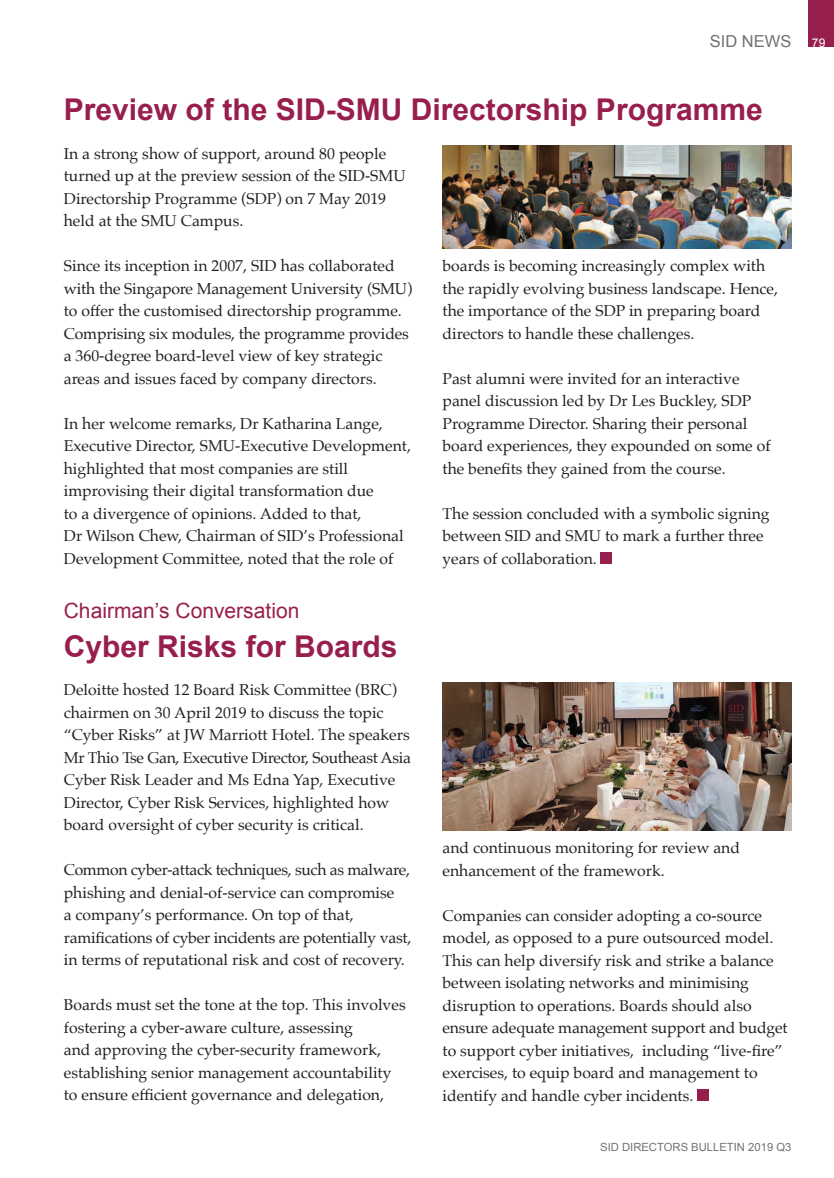
<style>
.page{position:relative;width:834px;height:1178px;background:#fff}
.page>*{position:absolute;margin:0;border:0;box-sizing:border-box;transform-origin:0 0}
.t1{font:700 30px "Arial";color:#981f4d}
.t2{font:21px "Arial";color:#981f4d}
.t3{font:16.5px "Arial";color:#717074}
.t4{font:15.75px/22.5px "Palatino";color:#231f20}
.t5{font:11.25px "Arial";color:#717074}
.s1{font-size:12px;color:#fff}
</style>
<div class="page">
<div style="left:808px;top:0;width:25px;height:47px;background:#981f4d"></div>
<img style="left:442px;top:682px;width:349px;height:148px">
<img style="left:442px;top:145px;width:349px;height:104px">
<div style="left:697px;top:1089px;width:11px;height:12px;background:#981f4d"></div>
<div style="left:600px;top:552px;width:12px;height:11px;background:#981f4d"></div>
<p class="t3" style="left:709px;top:30px;width:117px">SID NEWS <span class="s1">79</span></p>
<p class="t1" style="left:64px;top:89px;width:700px">Preview of the SID-SMU Directorship Programme</p>
<p class="t4" style="left:64px;top:142px;width:343px">In a strong show of support, around 80 people turned up at the preview session of the SID-SMU Directorship Programme (SDP) on 7 May 2019 held at the SMU Campus.</p>
<p class="t4" style="left:64px;top:254px;width:350px">Since its inception in 2007, SID has collaborated with the Singapore Management University (SMU) to offer the customised directorship programme.<br>Comprising six modules, the programme provides a 360-degree board-level view of key strategic areas and issues faced by company directors.</p>
<p class="t4" style="left:64px;top:412px;width:348px">In her welcome remarks, Dr Katharina Lange, Executive Director, SMU-Executive Development, highlighted that most companies are still improvising their digital transformation due</p>
<p class="t4" style="left:64px;top:502px;width:299px">to a divergence of opinions. Added to that,</p>
<p class="t4" style="left:64px;top:524px;width:341px">Dr Wilson Chew, Chairman of SID’s Professional<br>Development Committee, noted that the role of</p>
<p class="t2" style="left:64px;top:597px;width:237px">Chairman’s Conversation</p>
<p class="t1" style="left:64px;top:627px;width:335px">Cyber Risks for Boards</p>
<p class="t4" style="left:64px;top:678px;width:349px">Deloitte hosted 12 Board Risk Committee (BRC) chairmen on 30 April 2019 to discuss the topic “Cyber Risks” at JW Marriott Hotel. The speakers Mr Thio Tse Gan, Executive Director, Southeast Asia Cyber Risk Leader and Ms Edna Yap, Executive Director, Cyber Risk Services, highlighted how board oversight of cyber security is critical.</p>
<p class="t4" style="left:64px;top:858px;width:349px">Common cyber-attack techniques, such as malware, phishing and denial-of-service can compromise<br>a company’s performance. On top of that, ramifications of cyber incidents are potentially vast, in terms of reputational risk and cost of recovery.</p>
<p class="t4" style="left:64px;top:993px;width:343px">Boards must set the tone at the top. This involves fostering a cyber-aware culture, assessing<br>and approving the cyber-security framework, establishing senior management accountability to ensure efficient governance and delegation,</p>
<p class="t4" style="left:442px;top:254px;width:337px">boards is becoming increasingly complex with the rapidly evolving business landscape. Hence, the importance of the SDP in preparing board directors to handle these challenges.</p>
<p class="t4" style="left:442px;top:367px;width:329px">Past alumni were invited for an interactive panel discussion led by Dr Les Buckley, SDP Programme Director. Sharing their personal board experiences, they expounded on some of the benefits they gained from the course.</p>
<p class="t4" style="left:442px;top:502px;width:328px">The session concluded with a symbolic signing between SID and SMU to mark a further three years of collaboration.</p>
<p class="t4" style="left:442px;top:837px;width:299px">and continuous monitoring for review and enhancement of the framework.</p>
<p class="t4" style="left:442px;top:904px;width:346px">Companies can consider adopting a co-source model, as opposed to a pure outsourced model.<br>This can help diversify risk and strike a balance between isolating networks and minimising disruption to operations. Boards should also ensure adequate management support and budget to support cyber initiatives, including “live-fire” exercises, to equip board and management to identify and handle cyber incidents.</p>
<p class="t5" style="left:600px;top:1139px;width:193px">SID DIRECTORS BULLETIN 2019 Q3</p>
</div>
